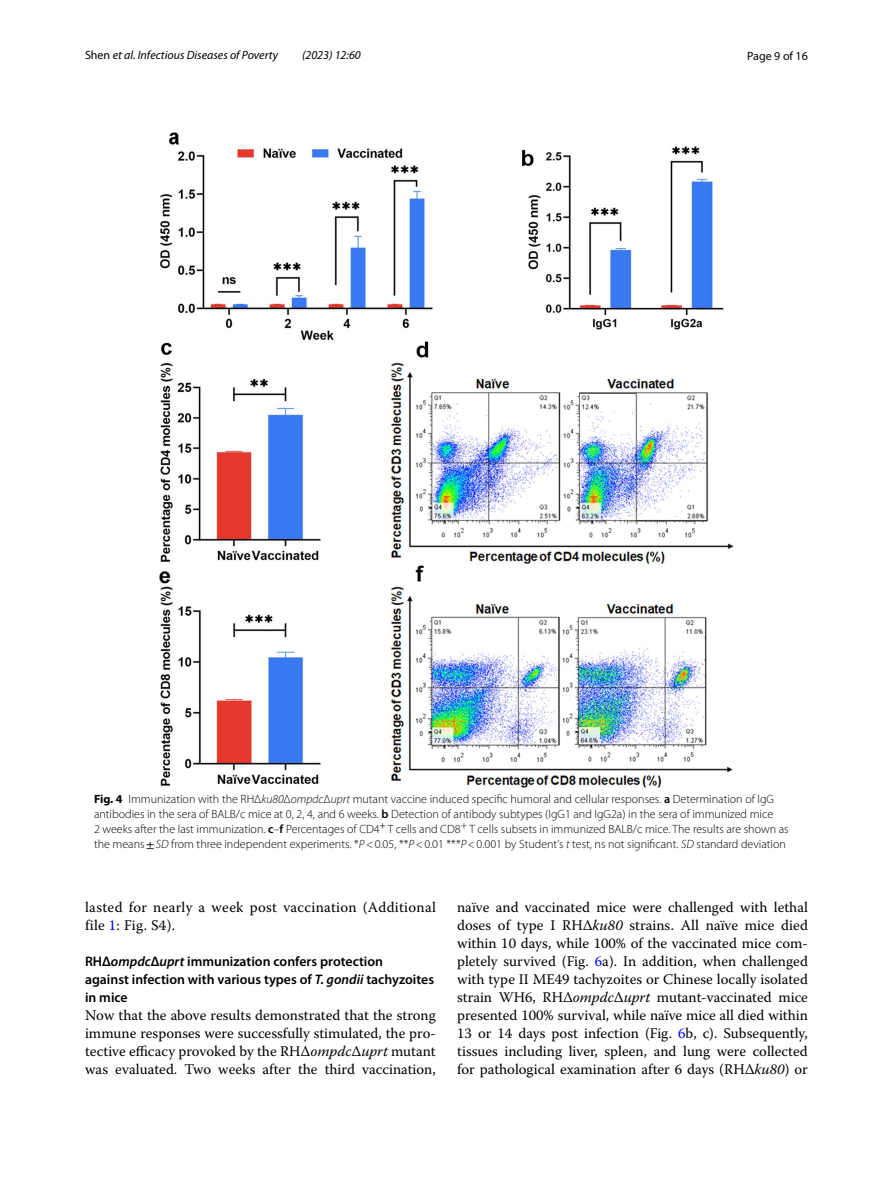
<style>
.page{position:relative;width:893px;height:1187px;background:#fff}
.page>*{position:absolute;margin:0;border:0;box-sizing:border-box;transform-origin:0 0}
.t1{font:14.7px/18px "Warnock Pro";letter-spacing:.005em;color:#000;text-align:justify}
.t2{font:600 13.8px/18px "Myriad Pro";color:#000}
.t3{font:300 12px/15px "Myriad Pro";color:#000}
.t4{font:italic 12px "Myriad Pro";color:#000}
.t5{font:12px "Myriad Pro";color:#000}
.s1{font-style:normal}
.s2{font-weight:700}
.s3{font-style:italic}
.s4{font-weight:600}
.s5{font-family:"STIX";font-weight:400}
.s6{color:#00f}
</style>
<div class="page">
<img style="left:159px;top:133px;width:574px;height:655px">
<p class="t4" style="left:85px;top:48px;width:194px"><span class="s1">Shen</span> et al. Infectious Diseases of Poverty</p>
<p class="t4" style="left:302px;top:48px;width:60px">(2023) 12:60</p>
<p class="t5" style="left:747px;top:48px;width:62px">Page 9 of 16</p>
<p class="t3" style="left:94px;top:791px;width:696px"><span class="s2">Fig. 4</span> Immunization with the RHΔ<span class="s3">ku80</span>Δ<span class="s3">ompdc</span>Δ<span class="s3">uprt</span> mutant vaccine induced specific humoral and cellular responses. <span class="s4">a</span> Determination of IgG antibodies in the sera of BALB/c mice at 0, 2, 4, and 6 weeks. <span class="s4">b</span> Detection of antibody subtypes (IgG1 and IgG2a) in the sera of immunized mice<br>2 weeks after the last immunization. <span class="s4">c</span>–<span class="s4">f</span> Percentages of CD4<sup>+</sup> T cells and CD8<sup>+</sup> T cells subsets in immunized BALB/c mice. The results are shown as the means<span class="s5">±</span><span class="s3">SD</span> from three independent experiments. *<span class="s3">P</span>&lt;0.05, **<span class="s3">P</span>&lt;0.01 ***<span class="s3">P</span>&lt;0.001 by Student’s <span class="s3">t</span> test, ns not significant. <span class="s3">SD</span> standard deviation</p>
<p class="t1" style="left:85px;top:897px;width:352px">lasted for nearly a week post vaccination (Additional file <span class="s6">1</span>: Fig. S4).</p>
<p class="t2" style="left:85px;top:951px;width:351px">RHΔ<span class="s3">ompdc</span>Δ<span class="s3">uprt</span> immunization confers protection<br>against infection with various types of <span class="s3">T. gondii</span> tachyzoites in mice</p>
<p class="t1" style="left:85px;top:1005px;width:352px">Now that the above results demonstrated that the strong immune responses were successfully stimulated, the pro&shy;tective efficacy provoked by the RHΔ<span class="s3">ompdc</span>Δ<span class="s3">uprt</span> mutant was evaluated. Two weeks after the third vaccination,</p>
<p class="t1" style="left:457px;top:897px;width:352px">naïve and vaccinated mice were challenged with lethal doses of type I RHΔ<span class="s3">ku80</span> strains. All naïve mice died within 10 days, while 100% of the vaccinated mice com&shy;pletely survived (Fig. <span class="s6">6</span>a). In addition, when challenged with type II ME49 tachyzoites or Chinese locally isolated strain WH6, RHΔ<span class="s3">ompdc</span>Δ<span class="s3">uprt</span> mutant-vaccinated mice presented 100% survival, while naïve mice all died within 13 or 14 days post infection (Fig. <span class="s6">6</span>b, c). Subsequently, tissues including liver, spleen, and lung were collected for pathological examination after 6 days (RHΔ<span class="s3">ku80</span>) or</p>
</div>
